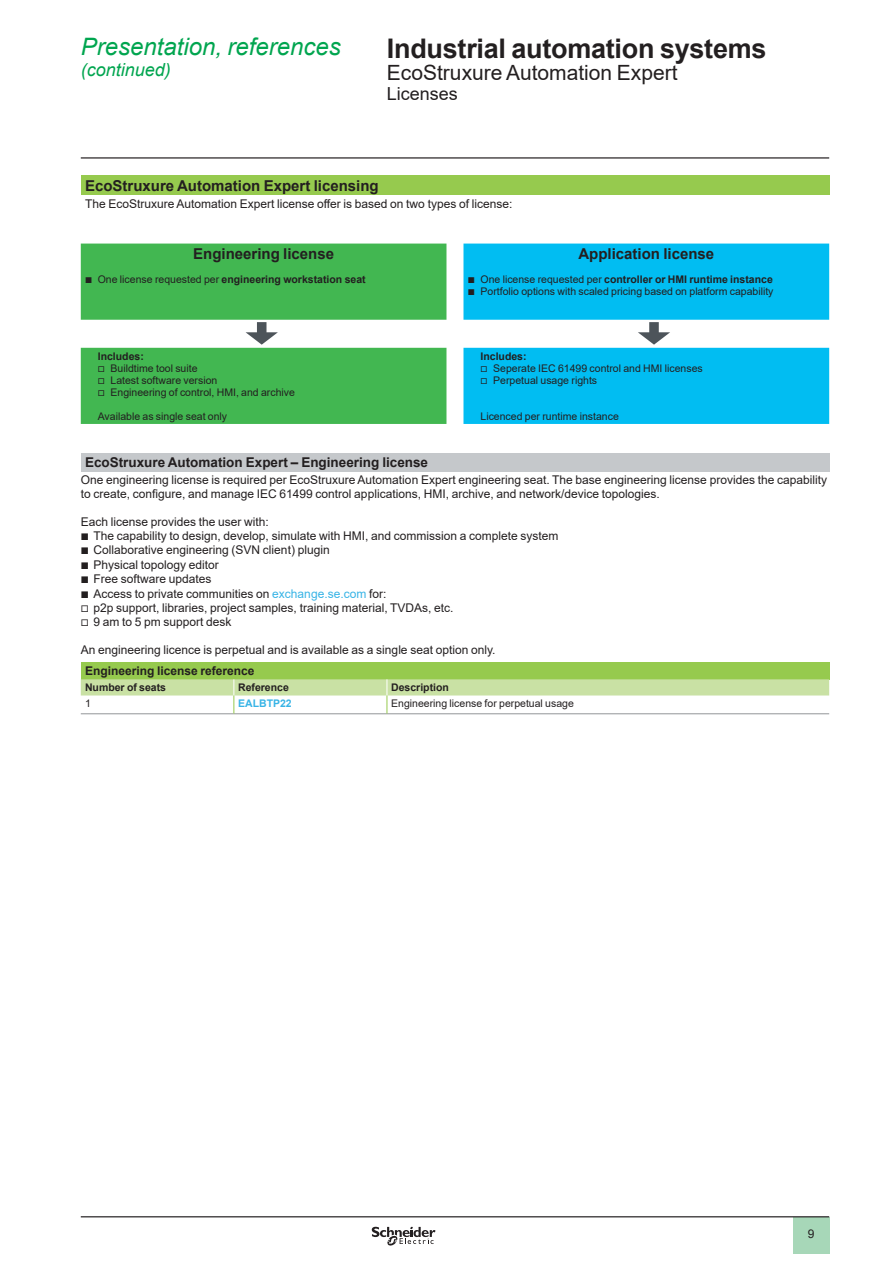
<style>
.page{position:relative;width:893px;height:1263px;background:#fff}
.page>*{position:absolute;margin:0;border:0;box-sizing:border-box;transform-origin:0 0}
._0_TitleLev1{font:700 27px "Arial";letter-spacing:-.01em;color:#231f20}
._0_Topic{font:italic 24px "Arial";color:#00a54f}
._0_TitleLev2{font:21px "Arial";color:#231f20}
._0_Topic-2{font:italic 18px "Arial";color:#00a54f}
._0_TitleLev3{font:18px "Arial";color:#231f20}
.Cell_Section_2__10{font:700 15px "Arial";color:#231f20}
.Cell_Section_3__8{font:700 13.5px "Arial";color:#231f20}
._1_List_Dash__8{font:12px/14.4px "Arial";color:#231f20}
.Cell_Section_3__8-2{font:700 12px "Arial";color:#231f20}
.Cell_ReferenceProduc{font:10.5px "Arial";color:#231f20}
.Cell_Section_4__7{font:700 10.5px "Arial";color:#231f20}
._1_Text__7{font:10.5px "Arial";color:#231f20}
.Cell_Section_4__7__F{font:700 10.5px "Arial";color:#231f20}
.Cell_ReferenceProduc-2{font:700 10.5px "Arial";color:#38b4e6}
.s1{font-family:"Graph Schneider";font-weight:400}
.s2{font-weight:400}
.s3{font-family:"Graph Schneider"}
.s4{color:#38b4e6}
</style>
<div class="page">
<hr style="left:81px;top:157px;width:748px;height:2px;background:#231f20">
<div style="left:793px;top:1217px;width:36px;height:37px;background:#a7d7b8"></div>
<hr style="left:81px;top:1216px;width:748px;height:1px;background:#231f20">
<svg style="left:372px;top:1226px;width:63px;height:20px"></svg>
<div style="left:81px;top:176px;width:748px;height:19px;background:#96ca4e"></div>
<div style="left:81px;top:453px;width:748px;height:18px;background:#c5c8cb"></div>
<div style="left:81px;top:662px;width:748px;height:17px;background:#96ca4e"></div>
<hr style="left:81px;top:713px;width:153px;height:1px;background:#939598">
<hr style="left:234px;top:713px;width:153px;height:1px;background:#939598">
<hr style="left:387px;top:713px;width:442px;height:1px;background:#939598">
<svg style="left:81px;top:679px;width:748px;height:34px"></svg>
<svg style="left:81px;top:244px;width:365px;height:180px;background:#5dc16a"></svg>
<svg style="left:463px;top:244px;width:366px;height:180px;background:#26c6f3"></svg>
<svg style="left:638px;top:322px;width:32px;height:23px"></svg>
<svg style="left:246px;top:322px;width:32px;height:23px"></svg>
<p class="_0_Topic" style="left:81px;top:31px;width:262px">Presentation, references</p>
<p class="_0_Topic-2" style="left:81px;top:58px;width:92px">(continued)</p>
<p class="_0_TitleLev1" style="left:387px;top:29px;width:381px">Industrial automation systems</p>
<p class="_0_TitleLev2" style="left:387px;top:58px;width:292px">EcoStruxure Automation Expert</p>
<p class="_0_TitleLev3" style="left:387px;top:81px;width:73px">Licenses</p>
<p class="Cell_Section_2__10" style="left:85px;top:175px;width:295px">EcoStruxure Automation Expert licensing</p>
<p class="_1_List_Dash__8" style="left:85px;top:196px;width:429px">The EcoStruxure Automation Expert license offer is based on two types of license:</p>
<p class="Cell_Section_2__10" style="left:193px;top:243px;width:142px">Engineering license</p>
<p class="Cell_Section_4__7" style="left:85px;top:272px;width:282px"><span class="s1">b</span> <span class="s2">One license requested per</span> engineering workstation seat</p>
<p class="Cell_Section_2__10" style="left:578px;top:243px;width:137px">Application license</p>
<p class="Cell_Section_4__7" style="left:468px;top:272px;width:307px"><span class="s1">b</span> <span class="s2">One license requested per</span> controller or HMI runtime instance</p>
<p class="Cell_ReferenceProduc" style="left:468px;top:284px;width:307px"><span class="s3">b</span> Portfolio options with scaled pricing based on platform capability</p>
<p class="Cell_Section_4__7__F" style="left:98px;top:349px;width:48px">Includes:</p>
<p class="Cell_ReferenceProduc" style="left:98px;top:361px;width:101px"><span class="s3">v</span> Buildtime tool suite</p>
<p class="Cell_ReferenceProduc" style="left:98px;top:373px;width:121px"><span class="s3">v</span> Latest software version</p>
<p class="Cell_ReferenceProduc" style="left:98px;top:385px;width:199px"><span class="s3">v</span> Engineering of control, HMI, and archive</p>
<p class="_1_Text__7" style="left:98px;top:409px;width:131px">Available as single seat only</p>
<p class="Cell_Section_4__7__F" style="left:480px;top:349px;width:48px">Includes:</p>
<p class="Cell_ReferenceProduc" style="left:480px;top:361px;width:224px"><span class="s3">v</span> Seperate IEC 61499 control and HMI licenses</p>
<p class="Cell_ReferenceProduc" style="left:480px;top:373px;width:118px"><span class="s3">v</span> Perpetual usage rights</p>
<p class="_1_Text__7" style="left:480px;top:409px;width:140px">Licenced per runtime instance</p>
<p class="Cell_Section_3__8" style="left:85px;top:453px;width:345px">EcoStruxure Automation Expert – Engineering license</p>
<p class="_1_List_Dash__8" style="left:81px;top:473px;width:748px">One engineering license is required per EcoStruxure Automation Expert engineering seat. The base engineering license provides the capability to create, configure, and manage IEC 61499 control applications, HMI, archive, and network/device topologies.</p>
<p class="_1_List_Dash__8" style="left:81px;top:514px;width:190px">Each license provides the user with:</p>
<p class="_1_List_Dash__8" style="left:81px;top:528px;width:479px"><span class="s3">b</span> The capability to design, develop, simulate with HMI, and commission a complete system</p>
<p class="_1_List_Dash__8" style="left:81px;top:543px;width:250px"><span class="s3">b</span> Collaborative engineering (SVN client) plugin</p>
<p class="_1_List_Dash__8" style="left:81px;top:557px;width:140px"><span class="s3">b</span> Physical topology editor</p>
<p class="_1_List_Dash__8" style="left:81px;top:572px;width:132px"><span class="s3">b</span> Free software updates</p>
<p class="_1_List_Dash__8" style="left:81px;top:586px;width:307px"><span class="s3">b</span> Access to private communities on <span class="s4">exchange.se.com</span> for:</p>
<p class="_1_List_Dash__8" style="left:81px;top:600px;width:374px"><span class="s3">v</span> p2p support, libraries, project samples, training material, TVDAs, etc.</p>
<p class="_1_List_Dash__8" style="left:81px;top:615px;width:152px"><span class="s3">v</span> 9 am to 5 pm support desk</p>
<p class="_1_List_Dash__8" style="left:81px;top:642px;width:416px">An engineering licence is perpetual and is available as a single seat option only.</p>
<p class="Cell_Section_3__8-2" style="left:85px;top:662px;width:171px">Engineering license reference</p>
<p class="Cell_Section_4__7" style="left:85px;top:680px;width:83px">Number of seats</p>
<p class="Cell_Section_4__7" style="left:238px;top:680px;width:52px">Reference</p>
<p class="Cell_Section_4__7" style="left:391px;top:680px;width:59px">Description</p>
<p class="_1_Text__7" style="left:85px;top:696px;width:7px">1</p>
<p class="Cell_ReferenceProduc-2" style="left:238px;top:696px;width:55px">EALBTP22</p>
<p class="Cell_ReferenceProduc" style="left:391px;top:696px;width:184px">Engineering license for perpetual usage</p>
<p class="_1_List_Dash__8" style="left:808px;top:1226px;width:8px">9</p>
</div>
